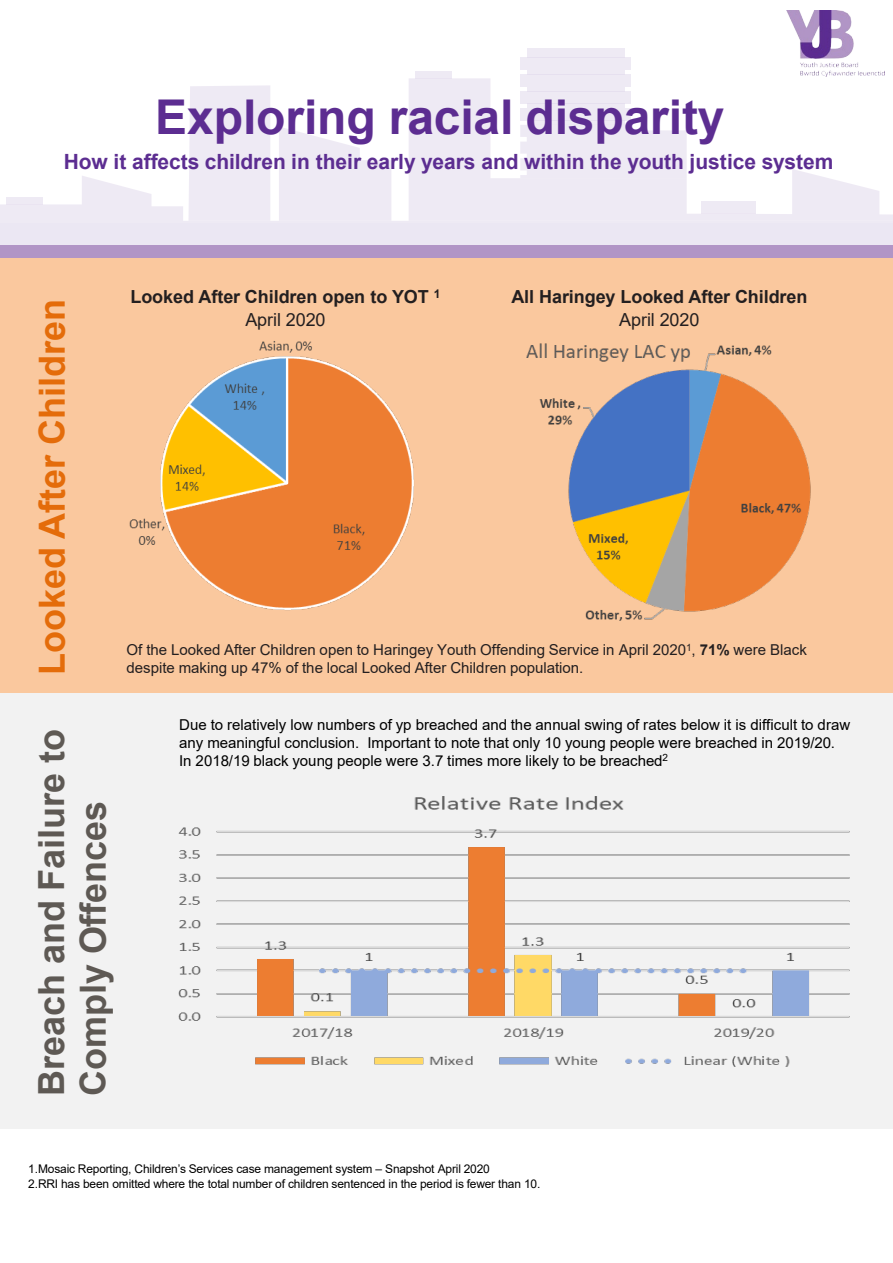
<style>
.page{position:relative;width:893px;height:1263px;background:#fff}
.page>*{position:absolute;margin:0;border:0;box-sizing:border-box;transform-origin:0 0}
.t1{font:700 48px "Arial";letter-spacing:-.005em;color:#5c2d91}
.t2{font:700 36px/42px "Arial";letter-spacing:-.005em;color:#5e5954}
.t3{font:700 36px "Arial";color:#e46c0a}
.t4{font:700 21px "Arial";color:#5c2d91}
.t5{font:700 18px "Arial";letter-spacing:-.005em;color:#231f20}
.t6{font:18px "Arial";letter-spacing:-.005em;color:#231f20}
.t7{font:15px/18px "Arial";color:#000}
.t8{font:15px/18px "Arial";color:#231f20}
.t9{font:12px "Arial";letter-spacing:-.015em;color:#000}
.s1{font-weight:700}
</style>
<div class="page">
<div style="left:0;top:258px;width:893px;height:435px;background:#fac89e"></div>
<div style="left:0;top:693px;width:893px;height:436px;background:#f2f2f2"></div>
<svg style="left:0;top:176px;width:893px;height:47px;fill:#eeeaf4"></svg>
<div style="left:188px;top:85px;width:82px;height:136px;background:#eeeaf4"></div>
<svg style="left:279px;top:127px;width:112px;height:94px"></svg>
<svg style="left:408px;top:78px;width:485px;height:143px"></svg>
<svg style="left:792px;top:169px;width:87px;height:45px"></svg>
<div style="left:701px;top:201px;width:54px;height:13px;background:#eeeaf4"></div>
<div style="left:6px;top:197px;width:37px;height:7px;background:#eeeaf4"></div>
<div style="left:520px;top:125px;width:166px;height:53px;background:#eeeaf4"></div>
<div style="left:526px;top:120px;width:98px;height:5px;background:#eeeaf4"></div>
<div style="left:520px;top:108px;width:111px;height:12px;background:#eeeaf4"></div>
<div style="left:526px;top:103px;width:98px;height:5px;background:#eeeaf4"></div>
<div style="left:520px;top:91px;width:111px;height:12px;background:#eeeaf4"></div>
<hr style="left:526px;top:87px;width:98px;height:4px;background:#eeeaf4">
<div style="left:520px;top:75px;width:111px;height:12px;background:#eeeaf4"></div>
<div style="left:415px;top:71px;width:37px;height:7px;background:#eeeaf4"></div>
<div style="left:526px;top:70px;width:98px;height:5px;background:#eeeaf4"></div>
<div style="left:520px;top:58px;width:111px;height:12px;background:#eeeaf4"></div>
<div style="left:526px;top:49px;width:98px;height:9px;background:#eeeaf4"></div>
<div style="left:0;top:245px;width:893px;height:13px;background:#b195c6"></div>
<div style="left:0;top:223px;width:893px;height:22px;background:#ebe7f3"></div>
<img style="left:786px;top:10px;width:98px;height:67px">
<img style="left:526px;top:343px;width:285px;height:278px">
<img style="left:129px;top:341px;width:285px;height:270px">
<img style="left:178px;top:796px;width:672px;height:271px">
<h2 class="t1" style="left:155px;top:83px;width:571px">Exploring racial disparity</h2>
<p class="t4" style="left:64px;top:147px;width:771px">How it affects children in their early years and within the youth justice system</p>
<p class="t3" style="left:27px;top:675px;width:378px;rotate:-90deg">Looked After Children</p>
<p class="t5" style="left:130px;top:284px;width:311px">Looked After Children open to YOT <sup>1</sup></p>
<p class="t6" style="left:245px;top:307px;width:82px">April 2020</p>
<p class="t5" style="left:511px;top:284px;width:297px">All Haringey Looked After Children</p>
<p class="t6" style="left:619px;top:307px;width:82px">April 2020</p>
<p class="t8" style="left:126px;top:641px;width:682px">Of the Looked After Children open to Haringey Youth Offending Service in April 2020<sup>1</sup>, <span class="s1">71%</span> were Black despite making up 47% of the local Looked After Children population.</p>
<p class="t2" style="left:31px;top:1096px;width:368px;rotate:-90deg">Breach and Failure to<br>Comply Offences</p>
<p class="t7" style="left:179px;top:715px;width:672px">Due to relatively low numbers of yp breached and the annual swing of rates below it is difficult to draw any meaningful conclusion. Important to note that only 10 young people were breached in 2019/20.<br>In 2018/19 black young people were 3.7 times more likely to be breached<sup>2</sup></p>
<p class="t9" style="left:28px;top:1161px;width:463px">1.Mosaic Reporting, Children’s Services case management system – Snapshot April 2020</p>
<p class="t9" style="left:28px;top:1175px;width:513px">2.RRI has been omitted where the total number of children sentenced in the period is fewer than 10.</p>
</div>
